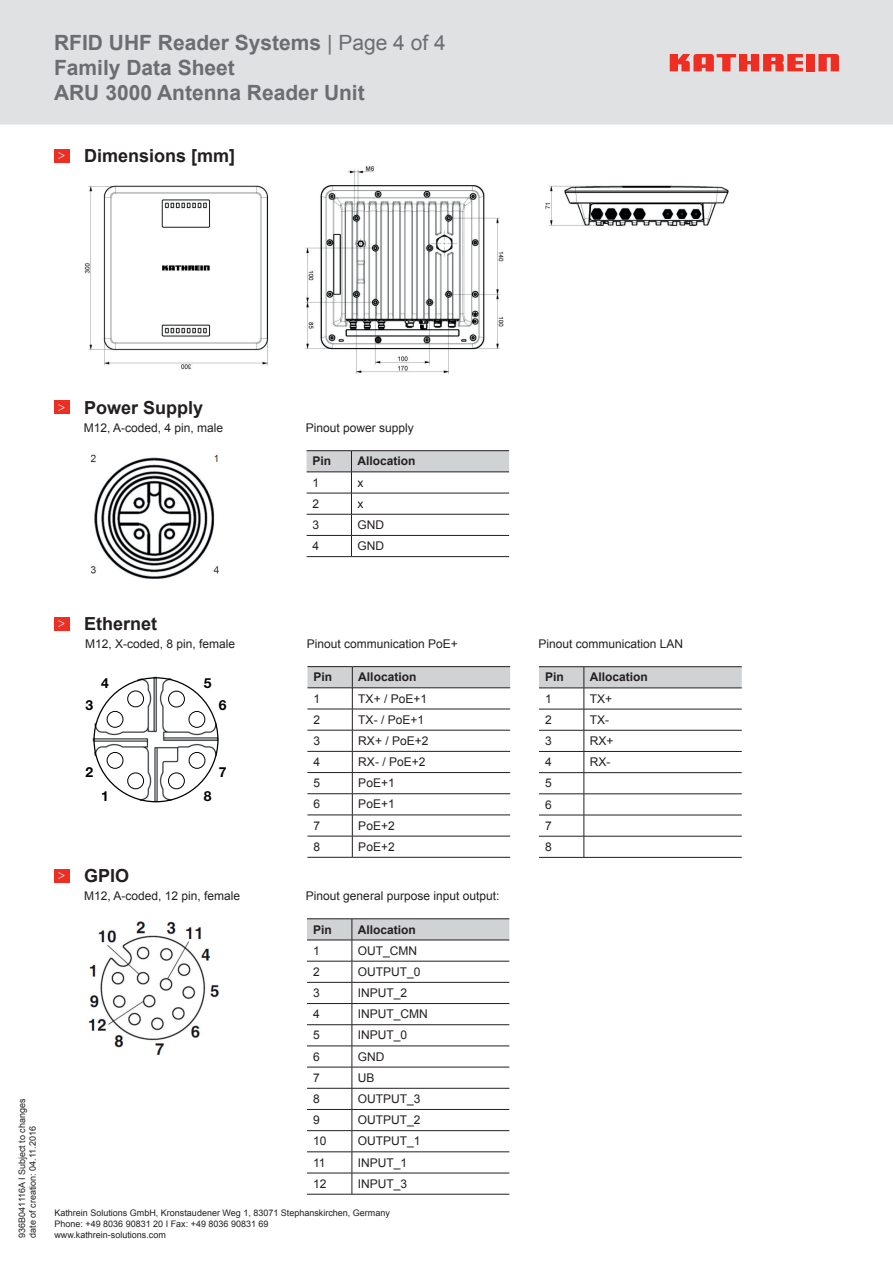
<style>
.page{position:relative;width:893px;height:1263px;background:#fff}
.page>*{position:absolute;margin:0;border:0;box-sizing:border-box;transform-origin:0 0}
.t1{font:700 21px/25.2px "Arial";color:#6c6d70}
.t2{font:700 18px "Arial";color:#231f20}
.t3{font:700 13.95px "Helvetica Neue LT";color:#000001}
.t4{font:12px/21.1px "Arial";color:#231f20;text-align:justify}
.t5{font:700 12px "Arial";color:#231f20}
.t6{font:9px/10.8px "Arial";color:#231f20}
.s1{font-weight:400}
</style>
<div class="page">
<div style="left:0;top:0;width:893px;height:125px;background:#e0e1e3"></div>
<div style="left:806px;top:54px;width:9px;height:17px;background:#ee2e22"></div>
<svg style="left:818px;top:54px;width:21px;height:17px"></svg>
<svg style="left:670px;top:54px;width:133px;height:17px;background:#e9635c"></svg>
<div style="left:54px;top:149px;width:15px;height:13px;background:#ee2e22"></div>
<div style="left:54px;top:401px;width:15px;height:13px;background:#ee2e22"></div>
<div style="left:54px;top:617px;width:15px;height:13px;background:#ee2e22"></div>
<div style="left:54px;top:869px;width:15px;height:13px;background:#ee2e22"></div>
<img style="left:305px;top:166px;width:199px;height:208px">
<img style="left:545px;top:185px;width:184px;height:42px">
<img style="left:84px;top:185px;width:184px;height:185px">
<hr style="left:307px;top:666px;width:45px;height:1px;background:#231f20">
<hr style="left:352px;top:666px;width:158px;height:1px;background:#231f20">
<svg style="left:307px;top:667px;width:203px;height:190px"></svg>
<hr style="left:307px;top:857px;width:45px;height:1px;background:#231f20">
<hr style="left:352px;top:857px;width:158px;height:1px;background:#231f20">
<hr style="left:307px;top:918px;width:45px;height:1px;background:#231f20">
<hr style="left:352px;top:918px;width:157px;height:1px;background:#231f20">
<svg style="left:307px;top:919px;width:202px;height:275px"></svg>
<hr style="left:307px;top:1194px;width:45px;height:1px;background:#231f20">
<hr style="left:352px;top:1194px;width:157px;height:1px;background:#231f20">
<hr style="left:307px;top:450px;width:44px;height:1px;background:#231f20">
<hr style="left:351px;top:450px;width:158px;height:1px;background:#231f20">
<svg style="left:307px;top:451px;width:202px;height:105px"></svg>
<hr style="left:307px;top:556px;width:44px;height:1px;background:#231f20">
<hr style="left:351px;top:556px;width:158px;height:1px;background:#231f20">
<img style="left:90px;top:454px;width:129px;height:125px">
<hr style="left:539px;top:666px;width:45px;height:1px;background:#231f20">
<hr style="left:584px;top:666px;width:158px;height:1px;background:#231f20">
<svg style="left:539px;top:667px;width:203px;height:190px"></svg>
<hr style="left:539px;top:857px;width:45px;height:1px;background:#231f20">
<hr style="left:584px;top:857px;width:158px;height:1px;background:#231f20">
<img style="left:88px;top:921px;width:132px;height:134px">
<img style="left:92px;top:676px;width:127px;height:127px">
<div style="left:127px;top:691px;width:17px;height:16px;border:1px solid #000001;border-radius:50%"></div>
<div style="left:168px;top:691px;width:17px;height:16px;border:1px solid #000001;border-radius:50%"></div>
<div style="left:189px;top:711px;width:16px;height:16px;border:1px solid #000001;border-radius:50%"></div>
<div style="left:107px;top:711px;width:16px;height:16px;border:1px solid #000001;border-radius:50%"></div>
<div style="left:107px;top:752px;width:16px;height:16px;border:1px solid #000001;border-radius:50%"></div>
<div style="left:189px;top:752px;width:16px;height:16px;border:1px solid #000001;border-radius:50%"></div>
<div style="left:168px;top:773px;width:17px;height:16px;border:1px solid #000001;border-radius:50%"></div>
<div style="left:127px;top:773px;width:17px;height:16px;border:1px solid #000001;border-radius:50%"></div>
<h1 class="t1" style="left:54px;top:30px;width:393px">RFID UHF Reader Systems <span class="s1">| Page 4 of 4<br></span>Family Data Sheet<br>ARU 3000 Antenna Reader Unit</h1>
<h2 class="t2" style="left:58px;top:143px;width:179px"><sup>&gt;</sup> Dimensions [mm]</h2>
<h2 class="t2" style="left:58px;top:395px;width:147px"><sup>&gt;</sup> Power Supply</h2>
<p class="t4" style="left:84px;top:417px;width:141px">M12, A-coded, 4 pin, male</p>
<p class="t4" style="left:306px;top:417px;width:110px">Pinout power supply</p>
<p class="t5" style="left:313px;top:453px;width:20px">Pin</p>
<p class="t5" style="left:357px;top:453px;width:60px">Allocation</p>
<p class="t4" style="left:313px;top:472px;width:8px">1</p>
<p class="t4" style="left:357px;top:472px;width:7px">x</p>
<p class="t4" style="left:313px;top:493px;width:8px">2</p>
<p class="t4" style="left:357px;top:493px;width:7px">x</p>
<p class="t4" style="left:313px;top:514px;width:8px">3</p>
<p class="t4" style="left:357px;top:514px;width:28px">GND</p>
<p class="t4" style="left:313px;top:535px;width:8px">4</p>
<p class="t4" style="left:357px;top:535px;width:28px">GND</p>
<p class="t6" style="left:16px;top:1238px;width:141px;rotate:-90deg">936B041116A I Subject to changes date of creation: 04.11.2016</p>
<h2 class="t2" style="left:58px;top:611px;width:101px"><sup>&gt;</sup> Ethernet</h2>
<p class="t4" style="left:85px;top:633px;width:152px">M12, X-coded, 8 pin, female</p>
<p class="t3" style="left:101px;top:674px;width:9px">4</p>
<p class="t3" style="left:204px;top:674px;width:9px">5</p>
<p class="t3" style="left:86px;top:696px;width:9px">3</p>
<p class="t3" style="left:219px;top:696px;width:9px">6</p>
<p class="t3" style="left:86px;top:764px;width:9px">2</p>
<p class="t3" style="left:219px;top:764px;width:9px">7</p>
<p class="t3" style="left:101px;top:787px;width:9px">1</p>
<p class="t3" style="left:204px;top:787px;width:9px">8</p>
<h2 class="t2" style="left:58px;top:863px;width:73px"><sup>&gt;</sup> GPIO</h2>
<p class="t4" style="left:84px;top:885px;width:158px">M12, A-coded, 12 pin, female</p>
<p class="t4" style="left:307px;top:633px;width:153px">Pinout communication PoE+</p>
<p class="t5" style="left:313px;top:669px;width:20px">Pin</p>
<p class="t5" style="left:358px;top:669px;width:60px">Allocation</p>
<p class="t4" style="left:313px;top:688px;width:8px">1</p>
<p class="t4" style="left:358px;top:688px;width:70px">TX+ / PoE+1</p>
<p class="t4" style="left:313px;top:709px;width:8px">2</p>
<p class="t4" style="left:358px;top:709px;width:67px">TX- / PoE+1</p>
<p class="t4" style="left:313px;top:730px;width:8px">3</p>
<p class="t4" style="left:358px;top:730px;width:72px">RX+ / PoE+2</p>
<p class="t4" style="left:313px;top:751px;width:8px">4</p>
<p class="t4" style="left:358px;top:751px;width:69px">RX- / PoE+2</p>
<p class="t4" style="left:313px;top:772px;width:8px">5</p>
<p class="t4" style="left:358px;top:772px;width:38px">PoE+1</p>
<p class="t4" style="left:313px;top:793px;width:8px">6</p>
<p class="t4" style="left:358px;top:793px;width:38px">PoE+1</p>
<p class="t4" style="left:313px;top:815px;width:8px">7</p>
<p class="t4" style="left:358px;top:815px;width:38px">PoE+2</p>
<p class="t4" style="left:313px;top:836px;width:8px">8</p>
<p class="t4" style="left:358px;top:836px;width:38px">PoE+2</p>
<p class="t4" style="left:306px;top:885px;width:195px">Pinout general purpose input output:</p>
<p class="t5" style="left:313px;top:921px;width:20px">Pin</p>
<p class="t5" style="left:358px;top:921px;width:60px">Allocation</p>
<p class="t4" style="left:313px;top:940px;width:8px">1</p>
<p class="t4" style="left:358px;top:940px;width:61px">OUT_CMN</p>
<p class="t4" style="left:313px;top:961px;width:8px">2</p>
<p class="t4" style="left:358px;top:961px;width:64px">OUTPUT_0</p>
<p class="t4" style="left:313px;top:982px;width:8px">3</p>
<p class="t4" style="left:358px;top:982px;width:51px">INPUT_2</p>
<p class="t4" style="left:313px;top:1003px;width:8px">4</p>
<p class="t4" style="left:358px;top:1003px;width:71px">INPUT_CMN</p>
<p class="t4" style="left:313px;top:1024px;width:8px">5</p>
<p class="t4" style="left:358px;top:1024px;width:51px">INPUT_0</p>
<p class="t4" style="left:313px;top:1046px;width:8px">6</p>
<p class="t4" style="left:358px;top:1046px;width:28px">GND</p>
<p class="t4" style="left:313px;top:1067px;width:8px">7</p>
<p class="t4" style="left:358px;top:1067px;width:18px">UB</p>
<p class="t4" style="left:313px;top:1088px;width:8px">8</p>
<p class="t4" style="left:358px;top:1088px;width:64px">OUTPUT_3</p>
<p class="t4" style="left:313px;top:1109px;width:8px">9</p>
<p class="t4" style="left:358px;top:1109px;width:64px">OUTPUT_2</p>
<p class="t4" style="left:313px;top:1130px;width:15px">10</p>
<p class="t4" style="left:358px;top:1130px;width:64px">OUTPUT_1</p>
<p class="t4" style="left:313px;top:1152px;width:14px">11</p>
<p class="t4" style="left:358px;top:1152px;width:51px">INPUT_1</p>
<p class="t4" style="left:313px;top:1173px;width:15px">12</p>
<p class="t4" style="left:358px;top:1173px;width:51px">INPUT_3</p>
<p class="t6" style="left:54px;top:1208px;width:337px">Kathrein Solutions GmbH, Kronstaudener Weg 1, 83071 Stephanskirchen, Germany<br>Phone: +49 8036 90831 20 I Fax: +49 8036 90831 69</p>
<p class="t6" style="left:54px;top:1229px;width:113px">www.kathrein-solutions.com</p>
<p class="t4" style="left:538px;top:633px;width:146px">Pinout communication LAN</p>
<p class="t5" style="left:545px;top:669px;width:20px">Pin</p>
<p class="t5" style="left:590px;top:669px;width:60px">Allocation</p>
<p class="t4" style="left:545px;top:688px;width:8px">1</p>
<p class="t4" style="left:590px;top:688px;width:24px">TX+</p>
<p class="t4" style="left:545px;top:709px;width:8px">2</p>
<p class="t4" style="left:590px;top:709px;width:21px">TX-</p>
<p class="t4" style="left:545px;top:730px;width:8px">3</p>
<p class="t4" style="left:590px;top:730px;width:25px">RX+</p>
<p class="t4" style="left:545px;top:751px;width:8px">4</p>
<p class="t4" style="left:590px;top:751px;width:22px">RX-</p>
<p class="t4" style="left:545px;top:772px;width:8px">5<br>6<br>7<br>8</p>
</div>
